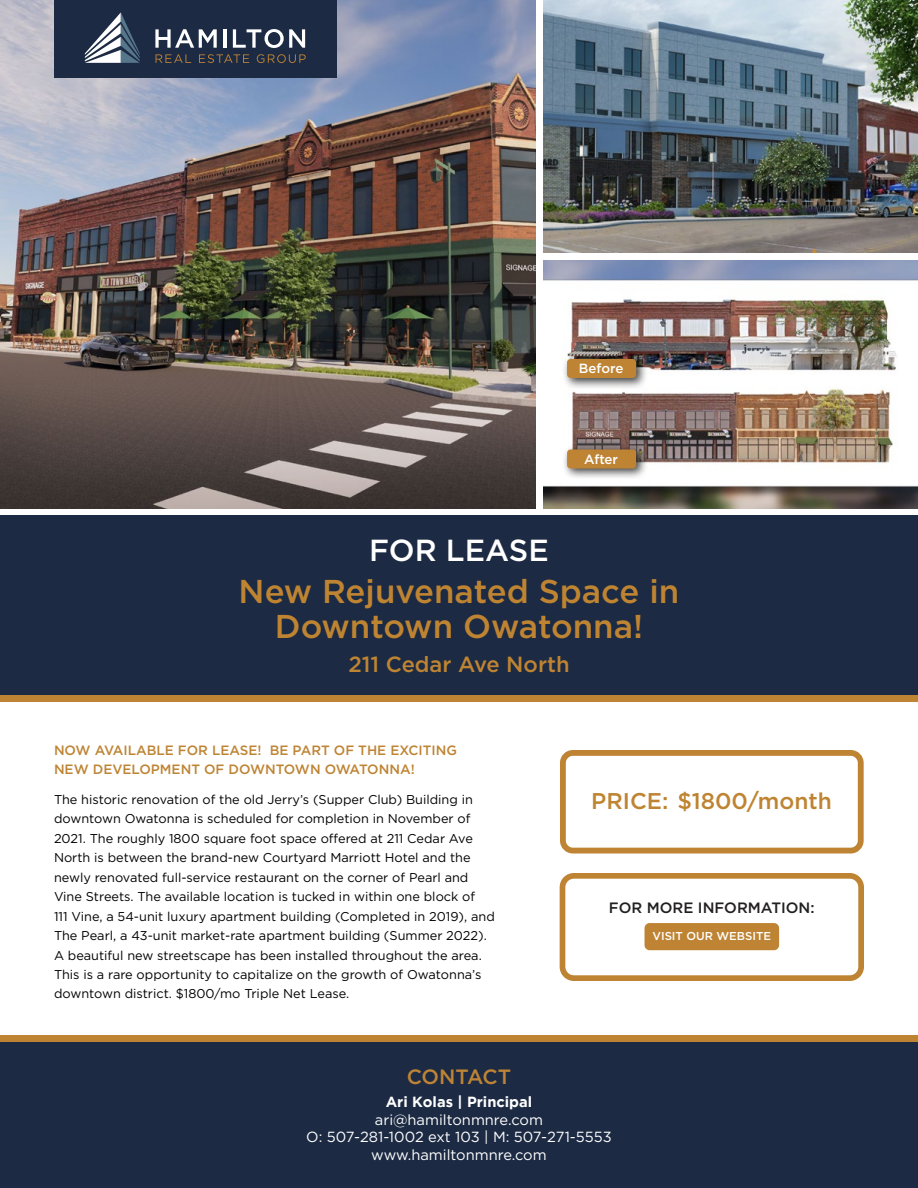
<style>
.page{position:relative;width:918px;height:1188px;background:#fff}
.page>*{position:absolute;margin:0;border:0;box-sizing:border-box;transform-origin:0 0}
.t1{font:500 33px/34.5px "Gotham";color:#be8432;text-align:center}
.t2{font:500 30.45px "Gotham";color:#fff}
.t3{font:500 22.8px "Gotham";color:#be8432}
.t4{font:500 21.9px "Gotham";color:#be8432}
.t5{font:500 20.7px "Gotham";letter-spacing:-.01em;color:#be8435}
.t6{font:500 15px "Gotham";color:#211f20}
.t7{font:14.7px/17.5px "Gotham";color:#fff;text-align:center}
.t8{font:700 14.7px "Gotham";color:#fff}
.t9{font:500 13.5px/19.5px "Gotham";color:#be8434}
.t10{font:500 13.35px "Gotham";color:#fff}
.t11{font:12.75px/19.5px "Gotham";color:#000}
.t12{font:500 11.4px "Gotham";color:#fff}
</style>
<div class="page">
<div style="left:0;top:1035px;width:918px;height:7px;background:#be8434"></div>
<div style="left:560px;top:873px;width:304px;height:108px;border:6px solid #be8434;border-radius:11px"></div>
<div style="left:0;top:694px;width:918px;height:8px;background:#be8434"></div>
<div style="left:0;top:1042px;width:918px;height:146px;background:#1c2a43"></div>
<img style="left:0;top:0;width:918px;height:509px">
<div style="left:540px;top:253px;width:378px;height:7px;background:#fff"></div>
<div style="left:537px;top:0;width:6px;height:513px;background:#fff"></div>
<div style="left:54px;top:0;width:283px;height:78px;background:#1c2a43"></div>
<div style="left:645px;top:923px;width:134px;height:27px;background:#be8434;border-radius:5px"></div>
<div style="left:560px;top:750px;width:304px;height:104px;border:6px solid #be8434;border-radius:10px"></div>
<div style="left:0;top:515px;width:918px;height:179px;background:#1c2a43"></div>
<div style="left:562px;top:353px;width:86px;height:36px;background:#000;opacity:.75"></div>
<div style="left:567px;top:359px;width:69px;height:19px;background:#be8434;border-radius:4px"></div>
<div style="left:562px;top:444px;width:86px;height:36px;background:#000;opacity:.75"></div>
<div style="left:567px;top:450px;width:69px;height:18px;background:#be8434;border-radius:4px"></div>
<svg style="left:155px;top:29px;width:62px;height:19px"></svg>
<hr style="left:223px;top:29px;width:3px;height:19px;background:#fff">
<svg style="left:233px;top:29px;width:72px;height:19px"></svg>
<svg style="left:156px;top:54px;width:35px;height:9px"></svg>
<svg style="left:199px;top:54px;width:50px;height:9px"></svg>
<svg style="left:257px;top:54px;width:49px;height:9px"></svg>
<svg style="left:85px;top:12px;width:55px;height:51px"></svg>
<p class="t10" style="left:579px;top:360px;width:46px">Before</p>
<h2 class="t2" style="left:369px;top:530px;width:181px">FOR LEASE</h2>
<p class="t10" style="left:584px;top:450px;width:36px">After</p>
<h1 class="t1" style="left:239px;top:574px;width:442px">New Rejuvenated Space in<br>Downtown Owatonna!</h1>
<h3 class="t4" style="left:348px;top:650px;width:223px">211 Cedar Ave North</h3>
<p class="t9" style="left:54px;top:740px;width:405px">NOW AVAILABLE FOR LEASE! BE PART OF THE EXCITING<br>NEW DEVELOPMENT OF DOWNTOWN OWATONNA!</p>
<p class="t11" style="left:54px;top:789px;width:442px">The historic renovation of the old Jerry’s (Supper Club) Building in downtown Owatonna is scheduled for completion in November of 2021. The roughly 1800 square foot space offered at 211 Cedar Ave North is between the brand-new Courtyard Marriott Hotel and the newly renovated full-service restaurant on the corner of Pearl and Vine Streets. The available location is tucked in within one block of<br>111 Vine, a 54-unit luxury apartment building (Completed in 2019), and The Pearl, a 43-unit market-rate apartment building (Summer 2022).<br>A beautiful new streetscape has been installed throughout the area.<br>This is a rare opportunity to capitalize on the growth of Owatonna’s downtown district. $1800/mo Triple Net Lease.</p>
<h3 class="t3" style="left:591px;top:786px;width:242px">PRICE: $1800/month</h3>
<p class="t6" style="left:609px;top:898px;width:207px">FOR MORE INFORMATION:</p>
<p class="t12" style="left:652px;top:929px;width:120px">VISIT OUR WEBSITE</p>
<h3 class="t5" style="left:407px;top:1063px;width:106px">CONTACT</h3>
<p class="t8" style="left:386px;top:1093px;width:148px">Ari Kolas | Principal</p>
<p class="t7" style="left:306px;top:1110px;width:307px">ari@hamiltonmnre.com<br>O: 507-281-1002 ext 103 | M: 507-271-5553 www.hamiltonmnre.com</p>
</div>
